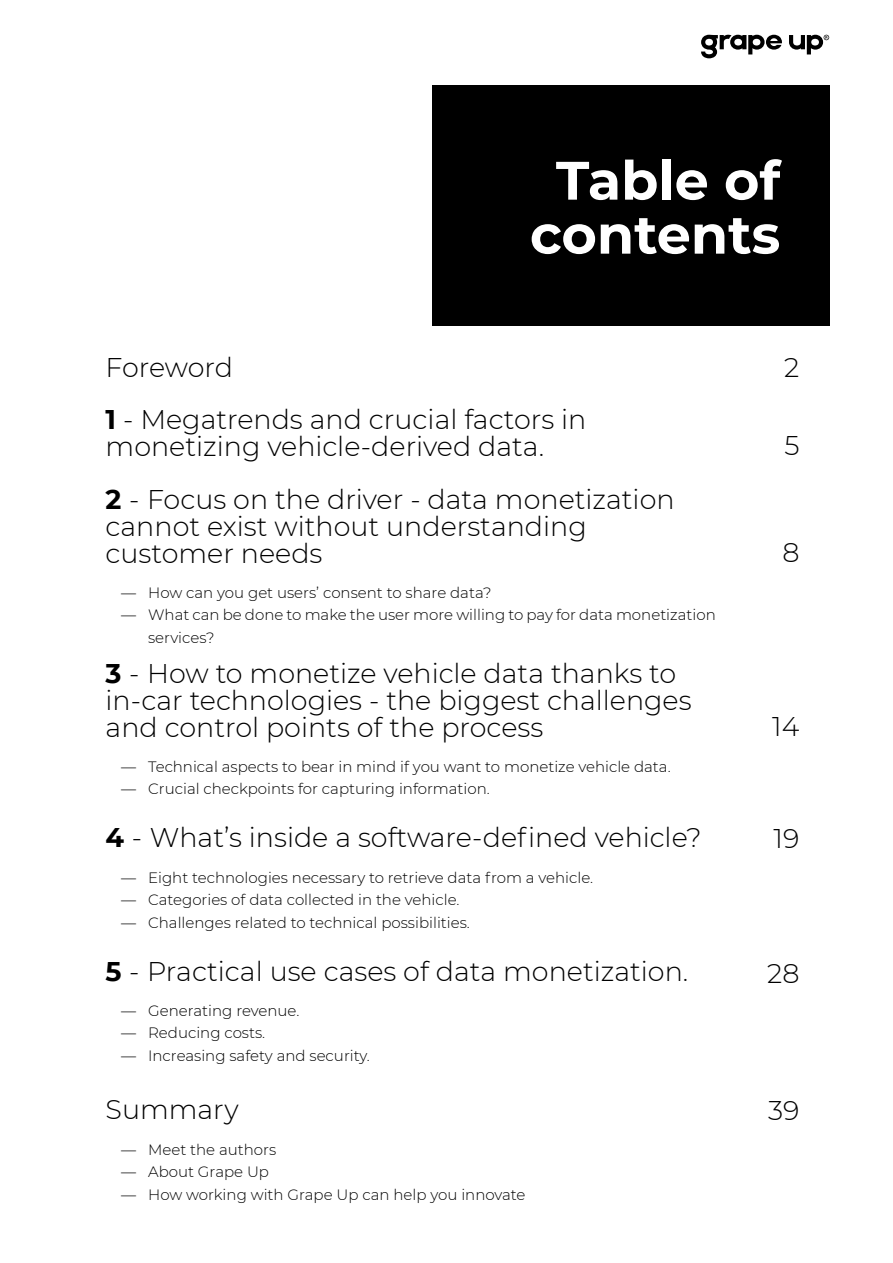
<style>
.page{position:relative;width:893px;height:1263px;background:#fff}
.page>*{position:absolute;margin:0;border:0;box-sizing:border-box;transform-origin:0 0}
.t1{font:700 54px/54px "Montserrat";color:#fff;text-align:center}
.t2{font:300 27px/27px "Montserrat";color:#000}
.t3{font:300 15px/22.5px "Montserrat";color:#000}
.s1{font-weight:700}
</style>
<div class="page">
<svg style="left:701px;top:35px;width:128px;height:23px"></svg>
<div style="left:432px;top:85px;width:397px;height:240px;background:#000"></div>
<h1 class="t1" style="left:530px;top:151px;width:252px">Table of contents</h1>
<h2 class="t2" style="left:106px;top:340px;width:482px;line-height:52.5px">Foreword<br><span class="s1">1</span> - Megatrends and crucial factors in</h2>
<h2 class="t2" style="left:106px;top:419px;width:570px;line-height:52.5px">monetizing vehicle-derived data.<br><span class="s1">2</span> - Focus on the driver - data monetization</h2>
<h2 class="t2" style="left:106px;top:512px;width:483px">cannot exist without understanding customer needs</h2>
<p class="t3" style="left:121px;top:581px;width:372px">— How can you get users’ consent to share data?</p>
<p class="t3" style="left:148px;top:603px;width:569px;text-indent:-27px">— What can be done to make the user more willing to pay for data monetization services?</p>
<h2 class="t2" style="left:106px;top:659px;width:588px"><span class="s1">3</span> - How to monetize vehicle data thanks to in-car technologies - the biggest challenges and control points of the process</h2>
<p class="t3" style="left:121px;top:755px;width:551px">— Technical aspects to bear in mind if you want to monetize vehicle data.</p>
<p class="t3" style="left:121px;top:777px;width:370px">— Crucial checkpoints for capturing information.</p>
<h2 class="t2" style="left:106px;top:823px;width:598px"><span class="s1">4</span> - What’s inside a software-defined vehicle?</h2>
<p class="t3" style="left:121px;top:866px;width:474px">— Eight technologies necessary to retrieve data from a vehicle.</p>
<p class="t3" style="left:121px;top:888px;width:340px">— Categories of data collected in the vehicle.</p>
<p class="t3" style="left:121px;top:911px;width:350px">— Challenges related to technical possibilities.</p>
<h2 class="t2" style="left:106px;top:957px;width:584px"><span class="s1">5</span> - Practical use cases of data monetization.</h2>
<p class="t3" style="left:121px;top:999px;width:180px">— Generating revenue.</p>
<p class="t3" style="left:121px;top:1021px;width:146px">— Reducing costs.</p>
<p class="t3" style="left:121px;top:1044px;width:250px">— Increasing safety and security.</p>
<h2 class="t2" style="left:106px;top:1095px;width:135px">Summary</h2>
<p class="t3" style="left:121px;top:1138px;width:157px">— Meet the authors</p>
<p class="t3" style="left:121px;top:1160px;width:149px">— About Grape Up</p>
<p class="t3" style="left:121px;top:1183px;width:406px">— How working with Grape Up can help you innovate</p>
<h2 class="t2" style="left:784px;top:353px;width:17px">2</h2>
<h2 class="t2" style="left:784px;top:431px;width:17px">5</h2>
<h2 class="t2" style="left:782px;top:538px;width:19px">8</h2>
<h2 class="t2" style="left:772px;top:712px;width:29px">14</h2>
<h2 class="t2" style="left:774px;top:824px;width:27px">19</h2>
<h2 class="t2" style="left:767px;top:959px;width:34px">28</h2>
<h2 class="t2" style="left:768px;top:1096px;width:33px">39</h2>
</div>
